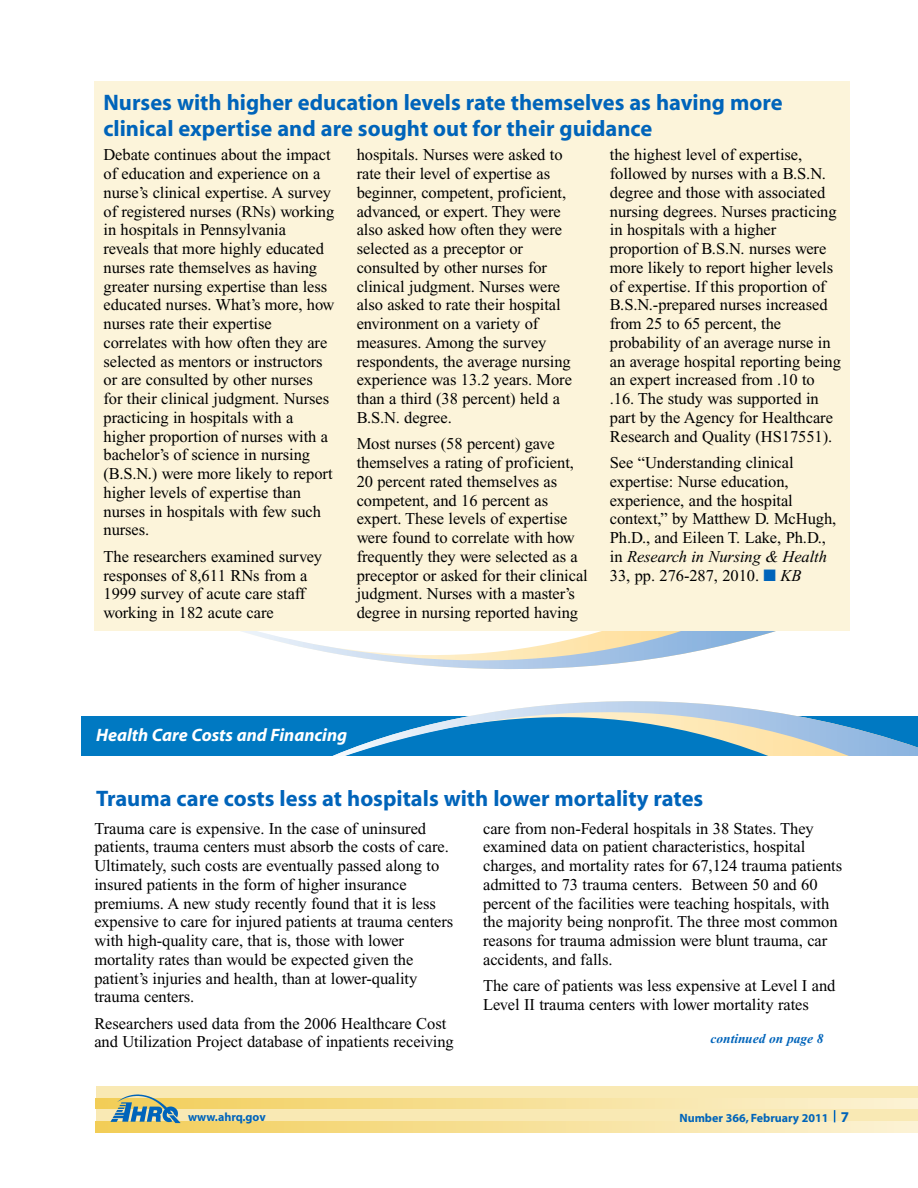
<style>
.page{position:relative;width:918px;height:1188px;background:#fff}
.page>*{position:absolute;margin:0;border:0;box-sizing:border-box;transform-origin:0 0}
.t1{font:700 22.5px/25.5px "Myriad";color:#0064ba}
.t2{font:italic 700 18px "Myriad";color:#fff}
.t3{font:16.5px/18.8px "Times New Roman";letter-spacing:-.005em;color:#000}
.t4{font:italic 700 13.5px "Times New Roman";color:#0064ba}
.t5{font:700 12px "Myriad";color:#0064ba}
.s1{font-style:italic}
.s2{color:#0064ba}
.s3{font-size:15px}
</style>
<div class="page">
<svg style="left:242px;top:631px;width:534px;height:38px"></svg>
<div style="left:96px;top:1087px;width:822px;height:45px;background:#f9e9b4"></div>
<svg style="left:96px;top:1099px;width:822px;height:10px"></svg>
<svg style="left:96px;top:1122px;width:822px;height:10px"></svg>
<svg style="left:834px;top:1110px;width:1px;height:12px"></svg>
<img style="left:108px;top:1094px;width:75px;height:30px">
<div style="left:94px;top:82px;width:756px;height:549px;background:#fcf4da"></div>
<div style="left:81px;top:716px;width:837px;height:39px;background:#0079c2"></div>
<svg style="left:335px;top:701px;width:583px;height:54px"></svg>
<h1 class="t1" style="left:104px;top:92px;width:681px">Nurses with higher education levels rate themselves as having more clinical expertise and are sought out for their guidance</h1>
<p class="t3" style="left:104px;top:147px;width:233px">Debate continues about the impact of education and experience on a nurse’s clinical expertise. A survey of registered nurses (RNs) working in hospitals in Pennsylvania reveals that more highly educated nurses rate themselves as having greater nursing expertise than less educated nurses. What’s more, how nurses rate their expertise correlates with how often they are selected as mentors or instructors or are consulted by other nurses for their clinical judgment. Nurses practicing in hospitals with a higher proportion of nurses with a bachelor’s of science in nursing (B.S.N.) were more likely to report higher levels of expertise than nurses in hospitals with few such nurses.</p>
<p class="t3" style="left:104px;top:548px;width:220px">The researchers examined survey responses of 8,611 RNs from a<br>1999 survey of acute care staff working in 182 acute care</p>
<p class="t3" style="left:357px;top:147px;width:217px">hospitals. Nurses were asked to rate their level of expertise as beginner, competent, proficient, advanced, or expert. They were also asked how often they were selected as a preceptor or consulted by other nurses for clinical judgment. Nurses were also asked to rate their hospital environment on a variety of measures. Among the survey respondents, the average nursing experience was 13.2 years. More than a third (38 percent) held a<br>B.S.N. degree.</p>
<p class="t3" style="left:357px;top:436px;width:233px">Most nurses (58 percent) gave themselves a rating of proficient,<br>20 percent rated themselves as competent, and 16 percent as expert. These levels of expertise were found to correlate with how frequently they were selected as a preceptor or asked for their clinical judgment. Nurses with a master’s degree in nursing reported having</p>
<p class="t3" style="left:610px;top:147px;width:233px">the highest level of expertise, followed by nurses with a B.S.N. degree and those with associated nursing degrees. Nurses practicing in hospitals with a higher proportion of B.S.N. nurses were more likely to report higher levels of expertise. If this proportion of<br>B.S.N.-prepared nurses increased from 25 to 65 percent, the probability of an average nurse in an average hospital reporting being an expert increased from .10 to .16. The study was supported in part by the Agency for Healthcare<br>Research and Quality (HS17551).</p>
<p class="t3" style="left:610px;top:455px;width:228px">See “Understanding clinical expertise: Nurse education, experience, and the hospital context,” by Matthew D. McHugh,<br>Ph.D., and Eileen T. Lake, Ph.D., in <span class="s1">Research in Nursing &amp; Health<br></span>33, pp. 276-287, 2010. <span class="s2">■</span> <span class="s1">KB</span></p>
<p class="t2" style="left:96px;top:728px;width:253px">Health Care Costs and Financing</p>
<h1 class="t1" style="left:96px;top:788px;width:609px">Trauma care costs less at hospitals with lower mortality rates</h1>
<p class="t3" style="left:94px;top:820px;width:360px">Trauma care is expensive. In the case of uninsured patients, trauma centers must absorb the costs of care.<br>Ultimately, such costs are eventually passed along to insured patients in the form of higher insurance premiums. A new study recently found that it is less expensive to care for injured patients at trauma centers with high-quality care, that is, those with lower mortality rates than would be expected given the patient’s injuries and health, than at lower-quality trauma centers.</p>
<p class="t3" style="left:94px;top:1015px;width:361px">Researchers used data from the 2006 Healthcare Cost and Utilization Project database of inpatients receiving</p>
<p class="t3" style="left:483px;top:820px;width:361px">care from non-Federal hospitals in 38 States. They examined data on patient characteristics, hospital charges, and mortality rates for 67,124 trauma patients admitted to 73 trauma centers. Between 50 and 60 percent of the facilities were teaching hospitals, with the majority being nonprofit. The three most common reasons for trauma admission were blunt trauma, car accidents, and falls.</p>
<p class="t3" style="left:483px;top:978px;width:354px">The care of patients was less expensive at Level I and<br>Level II trauma centers with lower mortality rates</p>
<p class="t4" style="left:710px;top:1034px;width:115px">continued on page 8</p>
<p class="t5" style="left:188px;top:1113px;width:79px">www.ahrq.gov</p>
<p class="t5" style="left:679px;top:1114px;width:171px">Number 366, February 2011 <span class="s3">7</span></p>
</div>
